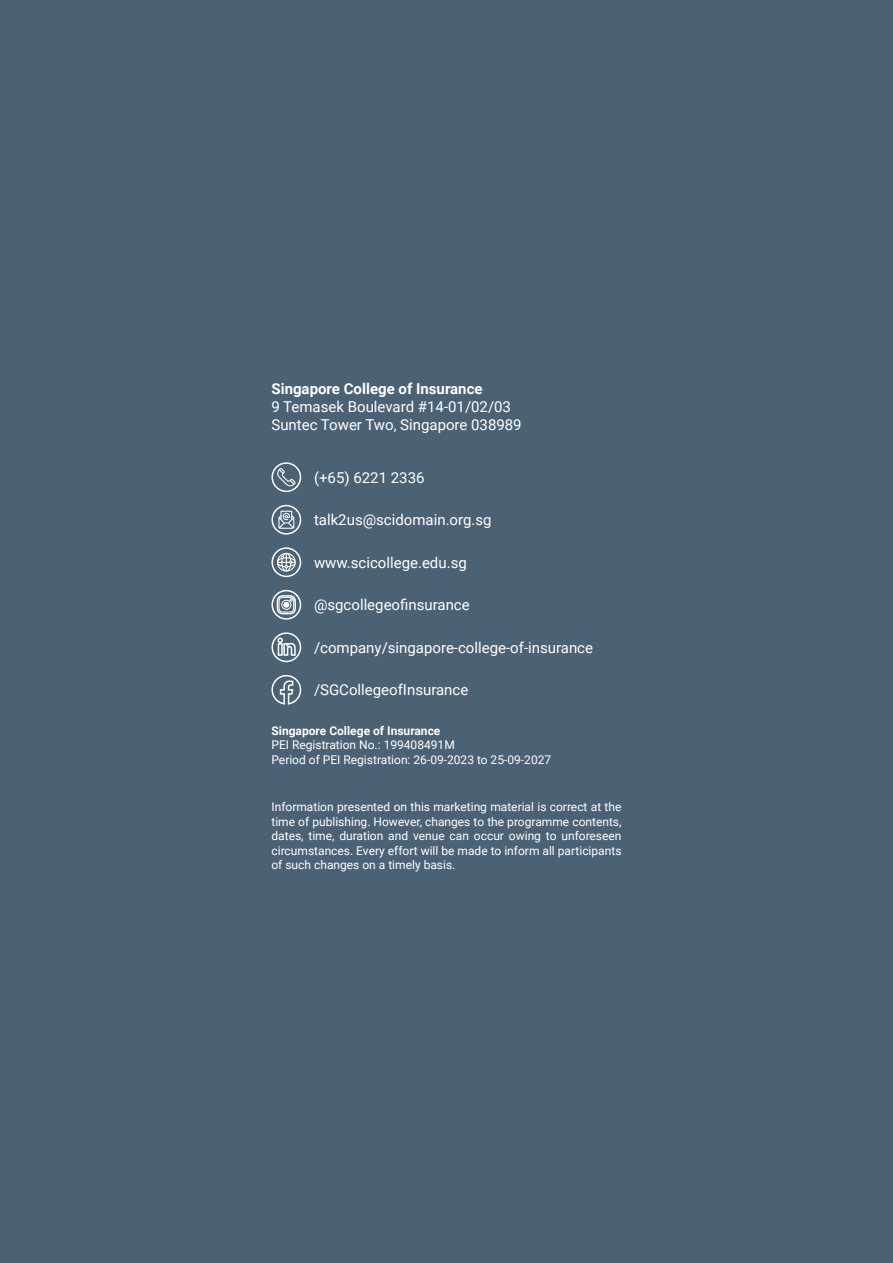
<style>
.page{position:relative;width:893px;height:1263px;background:#4b6274}
.page>*{position:absolute;margin:0;border:0;box-sizing:border-box;transform-origin:0 0}
.t1{font:15px/18px "Roboto";color:#fff}
.t2{font:700 15px "Roboto";color:#fff}
.t3{font:12px/14.4px "Roboto";color:#fff;text-align:justify}
.t4{font:700 12px "Roboto";color:#fff}
</style>
<div class="page">
<svg style="left:271px;top:462px;width:31px;height:31px"></svg>
<svg style="left:271px;top:547px;width:31px;height:31px"></svg>
<svg style="left:271px;top:504px;width:31px;height:31px"></svg>
<svg style="left:271px;top:589px;width:31px;height:31px"></svg>
<svg style="left:271px;top:675px;width:31px;height:30px"></svg>
<svg style="left:271px;top:632px;width:31px;height:31px"></svg>
<p class="t2" style="left:271px;top:378px;width:213px">Singapore College of Insurance</p>
<p class="t1" style="left:271px;top:397px;width:252px">9 Temasek Boulevard #14-01/02/03<br>Suntec Tower Two, Singapore 038989</p>
<p class="t1" style="left:314px;top:468px;width:112px">(+65) 6221 2336</p>
<p class="t1" style="left:314px;top:510px;width:179px">talk2us@scidomain.org.sg</p>
<p class="t1" style="left:314px;top:553px;width:154px">www.scicollege.edu.sg</p>
<p class="t1" style="left:314px;top:595px;width:157px">@sgcollegeofinsurance</p>
<p class="t1" style="left:314px;top:638px;width:281px">/company/singapore-college-of-insurance</p>
<p class="t1" style="left:314px;top:680px;width:156px">/SGCollegeofInsurance</p>
<p class="t4" style="left:271px;top:722px;width:170px">Singapore College of Insurance</p>
<p class="t3" style="left:271px;top:737px;width:281px">PEI Registration No.: 199408491M<br>Period of PEI Registration: 26-09-2023 to 25-09-2027</p>
<p class="t3" style="left:271px;top:799px;width:352px">Information presented on this marketing material is correct at the time of publishing. However, changes to the programme contents, dates, time, duration and venue can occur owing to unforeseen circumstances. Every effort will be made to inform all participants of such changes on a timely basis.</p>
</div>
